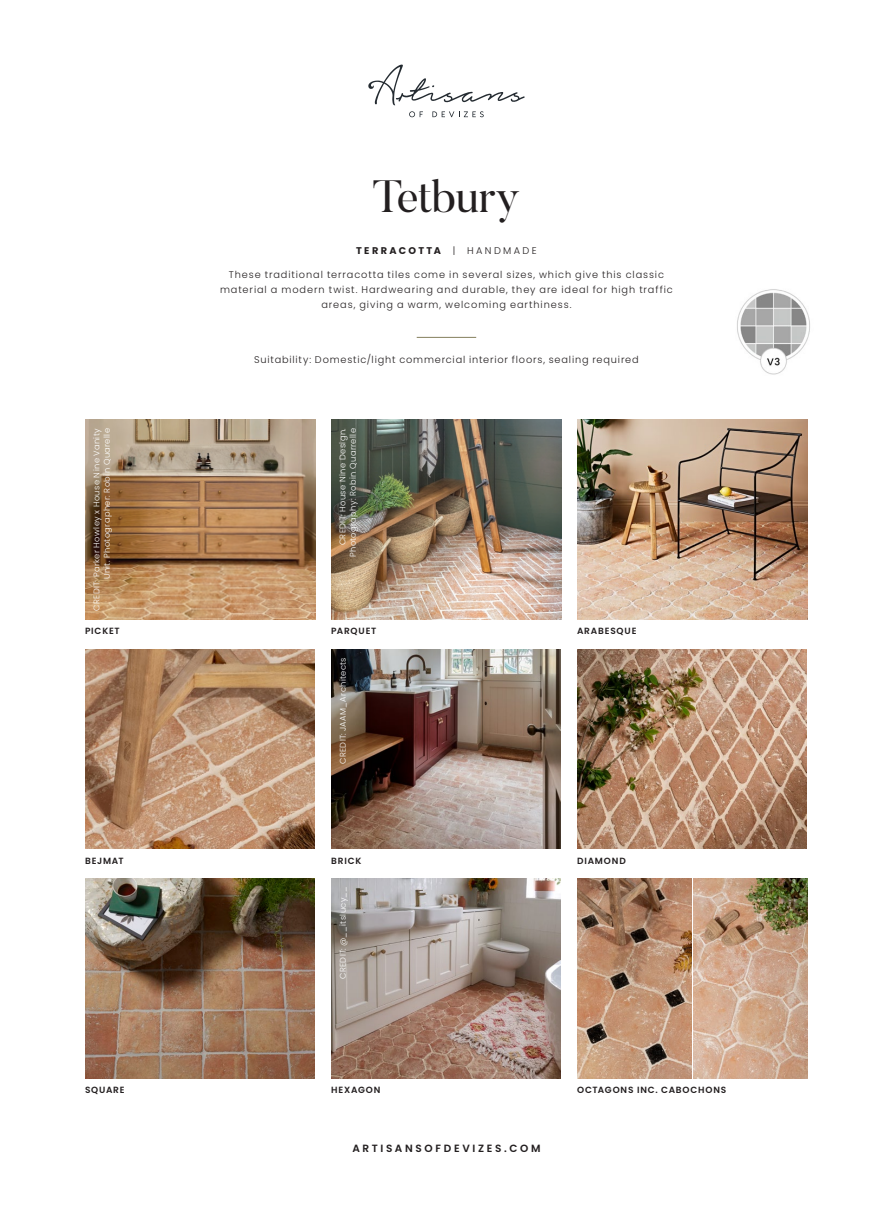
<style>
.page{position:relative;width:893px;height:1212px;background:#fff}
.page>*{position:absolute;margin:0;border:0;box-sizing:border-box;transform-origin:0 0}
.t1{font:45px "Butler";letter-spacing:-.02em;color:#231f20}
.t2{font:600 10.5px "Poppins";letter-spacing:.255em;color:#231f20}
.Stone___Tile_Type{font:300 9.75px/15px "Poppins";letter-spacing:.09em;color:#231f20;text-align:center}
.Stone_type_new{font:700 9.75px "Poppins";letter-spacing:.235em;color:#231f20}
.Labels_on_images{font:600 9px "Poppins";letter-spacing:.09em;color:#231f20}
.Stone___Tile_Type-2{font:300 8.25px/10.5px "Poppins";letter-spacing:.05em;color:#fff;text-align:right}
.s1{font-weight:300}
</style>
<div class="page">
<img style="left:737px;top:289px;width:73px;height:86px">
<hr style="left:417px;top:337px;width:59px;height:1px;background:#847f5c">
<img style="left:85px;top:420px;width:231px;height:199px">
<img style="left:85px;top:649px;width:230px;height:200px">
<svg style="left:409px;top:111px;width:14px;height:6px"></svg>
<svg style="left:432px;top:111px;width:52px;height:6px"></svg>
<svg style="left:368px;top:65px;width:157px;height:40px"></svg>
<img style="left:85px;top:878px;width:230px;height:200px">
<img style="left:331px;top:420px;width:231px;height:199px">
<img style="left:331px;top:649px;width:230px;height:200px">
<img style="left:331px;top:878px;width:230px;height:200px">
<img style="left:577px;top:420px;width:231px;height:199px">
<img style="left:577px;top:649px;width:230px;height:200px">
<img style="left:577px;top:878px;width:115px;height:200px">
<img style="left:693px;top:878px;width:115px;height:200px">
<p class="t1" style="left:373px;top:168px;width:149px">Tetbury</p>
<p class="Stone_type_new" style="left:356px;top:245px;width:182px">TERRACOTTA <span class="s1">| HANDMADE</span></p>
<p class="Stone___Tile_Type" style="left:220px;top:267px;width:454px">These traditional terracotta tiles come in several sizes, which give this classic material a modern twist. Hardwearing and durable, they are ideal for high traffic areas, giving a warm, welcoming earthiness.</p>
<p class="Stone___Tile_Type" style="left:254px;top:352px;width:386px">Suitability: Domestic/light commercial interior floors, sealing required</p>
<p class="Stone___Tile_Type-2" style="left:91px;top:611px;width:184px;rotate:-90deg">CREDIT: Parker Howley x House Nine Vanity<br>Unit. Photographer: Robin Quarelle</p>
<p class="Stone___Tile_Type-2" style="left:337px;top:557px;width:130px;rotate:-90deg">CREDIT: House Nine Design.<br>Photography: Robin Quarrelle</p>
<p class="Labels_on_images" style="left:85px;top:626px;width:36px">PICKET</p>
<p class="Labels_on_images" style="left:331px;top:626px;width:47px">PARQUET</p>
<p class="Labels_on_images" style="left:577px;top:626px;width:61px">ARABESQUE</p>
<p class="Stone___Tile_Type-2" style="left:338px;top:764px;width:108px;rotate:-90deg">CREDIT: JAAM_Architects</p>
<p class="Labels_on_images" style="left:85px;top:855px;width:40px">BEJMAT</p>
<p class="Labels_on_images" style="left:331px;top:855px;width:32px">BRICK</p>
<p class="Labels_on_images" style="left:577px;top:855px;width:50px">DIAMOND</p>
<p class="Stone___Tile_Type-2" style="left:338px;top:979px;width:94px;rotate:-90deg">CREDIT: @__itslucy__</p>
<p class="Labels_on_images" style="left:85px;top:1084px;width:41px">SQUARE</p>
<p class="Labels_on_images" style="left:331px;top:1084px;width:51px">HEXAGON</p>
<p class="Labels_on_images" style="left:577px;top:1084px;width:151px">OCTAGONS INC. CABOCHONS</p>
<p class="t2" style="left:352px;top:1143px;width:190px">ARTISANSOFDEVIZES.COM</p>
</div>
